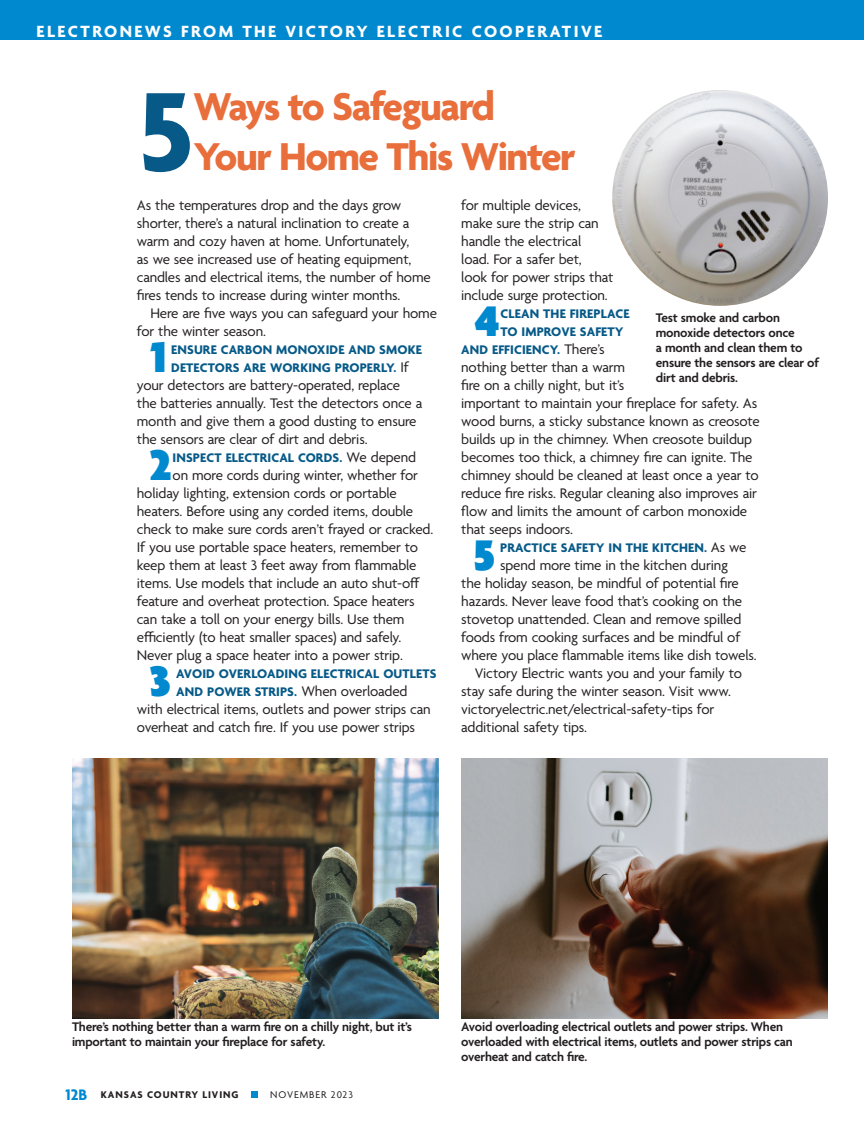
<style>
.page{position:relative;width:864px;height:1134px;background:#fff}
.page>*{position:absolute;margin:0;border:0;box-sizing:border-box;transform-origin:0 0}
.t1{font:700 121.05px "Agenda";color:#075a88}
.t2{font:900 46.35px "Agenda";color:#0089cf}
.t3{font:700 42px/50.4px "Agenda";letter-spacing:-.035em;color:#e86e3b}
.t4{font:700 17.55px "Agenda";letter-spacing:.14em;color:#fff}
.t5{font:15px/18px "Agenda";letter-spacing:-.01em;color:#231f20}
.t6{font:600 13.5px/15px "Agenda";letter-spacing:-.015em;color:#231f20}
.t7{font:700 13.5px/18px "Agenda";letter-spacing:.01em;color:#075a88}
.t8{font:700 10.5px "Agenda";letter-spacing:.09em;color:#231f20}
.t9{font:10.5px "Agenda";letter-spacing:.09em;color:#231f20}
.s1{font-weight:400;font-size:15px;color:#231f20}
.s2{font-size:16.5px;color:#0089cf}
</style>
<div class="page">
<img style="left:612px;top:90px;width:216px;height:216px;border-radius:108px">
<img style="left:72px;top:759px;width:367px;height:259px">
<img style="left:461px;top:759px;width:367px;height:259px">
<div style="left:251px;top:1091px;width:7px;height:7px;background:#0089cf"></div>
<div style="left:0;top:0;width:864px;height:40px;background:#0089cf"></div>
<p class="t4" style="left:37px;top:22px;width:567px">ELECTRONEWS FROM THE VICTORY ELECTRIC COOPERATIVE</p>
<h1 class="t1" style="left:137px;top:67px;width:58px">5</h1>
<h3 class="t3" style="left:194px;top:84px;width:383px">Ways to Safeguard<br>Your Home This Winter</h3>
<p class="t5" style="left:137px;top:197px;width:295px">As the temperatures drop and the days grow shorter, there’s a natural inclination to create a warm and cozy haven at home. Unfortunately,<br>as we see increased use of heating equipment, candles and electrical items, the number of home fires tends to increase during winter months.</p>
<p class="t5" style="left:137px;top:305px;width:302px;text-indent:14px">Here are five ways you can safeguard your home for the winter season.</p>
<h2 class="t2" style="left:150px;top:332px;width:18px">1</h2>
<p class="t7" style="left:171px;top:342px;width:252px">ENSURE CARBON MONOXIDE AND SMOKE<br>DETECTORS ARE WORKING PROPERLY. <span class="s1">If</span></p>
<p class="t5" style="left:137px;top:377px;width:287px">your detectors are battery-operated, replace the batteries annually. Test the detectors once a month and give them a good dusting to ensure the sensors are clear of dirt and debris.</p>
<h2 class="t2" style="left:149px;top:440px;width:24px">2</h2>
<p class="t7" style="left:173px;top:450px;width:245px">INSPECT ELECTRICAL CORDS. <span class="s1">We depend</span></p>
<p class="t5" style="left:461px;top:197px;width:154px">for multiple devices, make sure the strip can handle the electrical load. For a safer bet,<br>look for power strips that include surge protection.</p>
<h2 class="t2" style="left:474px;top:296px;width:27px">4</h2>
<p class="t7" style="left:501px;top:306px;width:131px">CLEAN THE FIREPLACE</p>
<p class="t6" style="left:656px;top:311px;width:165px">Test smoke and carbon monoxide detectors once<br>a month and clean them to ensure the sensors are clear of dirt and debris.</p>
<p class="t7" style="left:501px;top:324px;width:125px">TO IMPROVE SAFETY</p>
<p class="t7" style="left:461px;top:342px;width:145px">AND EFFICIENCY. <span class="s1">There’s</span></p>
<p class="t5" style="left:461px;top:359px;width:300px">nothing better than a warm<br>fire on a chilly night, but it’s<br>important to maintain your fireplace for safety. As wood burns, a sticky substance known as creosote builds up in the chimney. When creosote buildup becomes too thick, a chimney fire can ignite. The chimney should be cleaned at least once a year to reduce fire risks. Regular cleaning also improves air flow and limits the amount of carbon monoxide that seeps indoors.</p>
<h2 class="t2" style="left:473px;top:530px;width:24px">5</h2>
<p class="t7" style="left:500px;top:540px;width:248px">PRACTICE SAFETY IN THE KITCHEN. <span class="s1">As we</span></p>
<p class="t5" style="left:137px;top:467px;width:298px;text-indent:36px">on more cords during winter, whether for holiday lighting, extension cords or portable heaters. Before using any corded items, double check to make sure cords aren’t frayed or cracked.<br>If you use portable space heaters, remember to keep them at least 3 feet away from flammable items. Use models that include an auto shut-off feature and overheat protection. Space heaters can take a toll on your energy bills. Use them efficiently (to heat smaller spaces) and safely.<br>Never plug a space heater into a power strip.</p>
<h2 class="t2" style="left:149px;top:656px;width:23px">3</h2>
<p class="t7" style="left:176px;top:666px;width:262px">AVOID OVERLOADING ELECTRICAL OUTLETS<br>AND POWER STRIPS. <span class="s1">When overloaded</span></p>
<p class="t5" style="left:137px;top:701px;width:295px">with electrical items, outlets and power strips can overheat and catch fire. If you use power strips</p>
<p class="t5" style="left:500px;top:557px;width:229px">spend more time in the kitchen during</p>
<p class="t5" style="left:461px;top:575px;width:279px">the holiday season, be mindful of potential fire</p>
<p class="t5" style="left:461px;top:593px;width:283px">hazards. Never leave food that’s cooking on the</p>
<p class="t5" style="left:461px;top:611px;width:282px">stovetop unattended. Clean and remove spilled</p>
<p class="t5" style="left:461px;top:629px;width:281px">foods from cooking surfaces and be mindful of</p>
<p class="t5" style="left:461px;top:647px;width:297px">where you place flammable items like dish towels.</p>
<p class="t5" style="left:475px;top:665px;width:269px">Victory Electric wants you and your family to</p>
<p class="t5" style="left:461px;top:683px;width:271px">stay safe during the winter season. Visit www.</p>
<p class="t5" style="left:461px;top:701px;width:255px">victoryelectric.net/electrical-safety-tips for</p>
<p class="t5" style="left:461px;top:719px;width:127px">additional safety tips.</p>
<p class="t6" style="left:72px;top:1020px;width:341px">There’s nothing better than a warm fire on a chilly night, but it’s important to maintain your fireplace for safety.</p>
<p class="t8" style="left:66px;top:1089px;width:174px"><span class="s2">12B</span> KANSAS COUNTRY LIVING</p>
<p class="t9" style="left:270px;top:1089px;width:84px">NOVEMBER 2023</p>
<p class="t6" style="left:461px;top:1020px;width:333px">Avoid overloading electrical outlets and power strips. When overloaded with electrical items, outlets and power strips can overheat and catch fire.</p>
</div>
